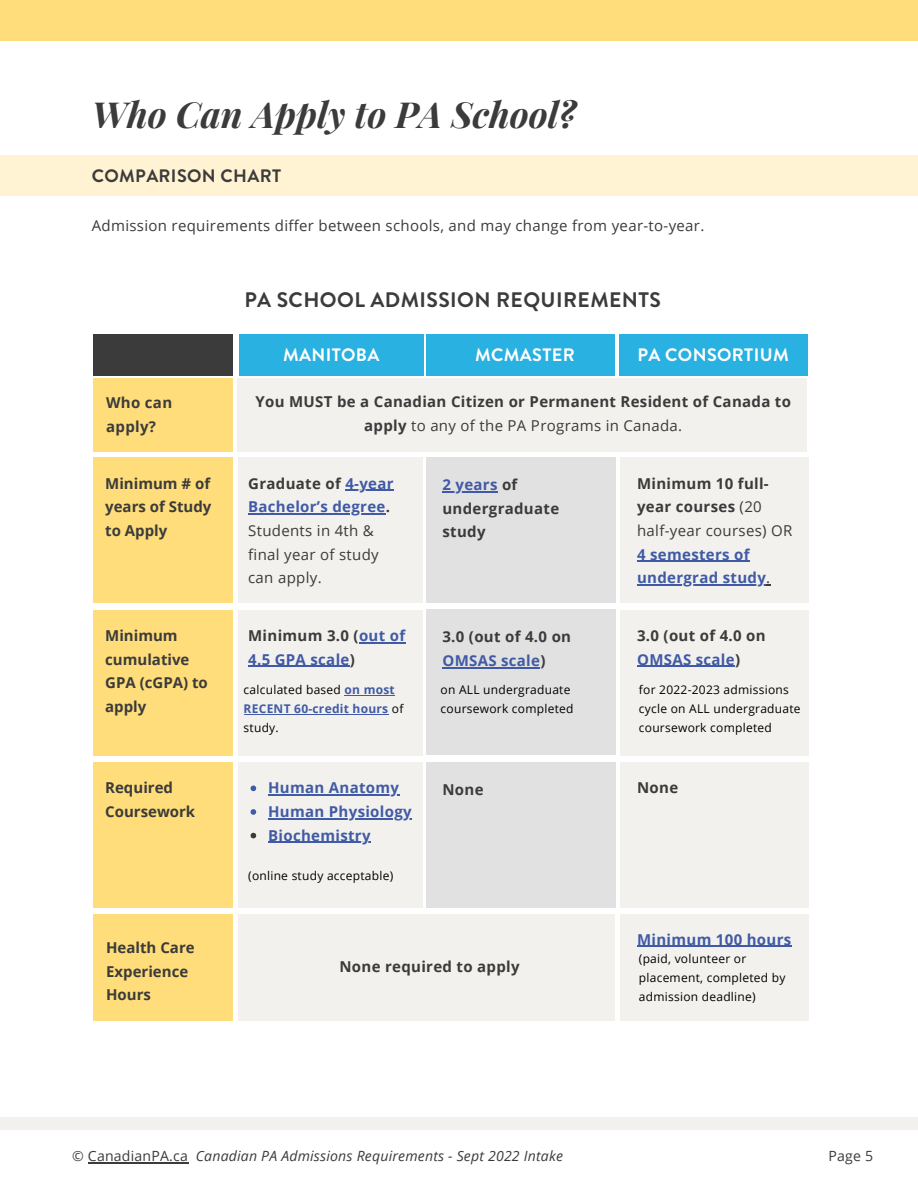
<style>
.page{position:relative;width:918px;height:1188px;background:#fff}
.page>*{position:absolute;margin:0;border:0;box-sizing:border-box;transform-origin:0 0}
.t1{font:italic 700 36px "Playfair Display";color:#3b3b3b}
.t2{font:700 21px "Brandon Grotesque";letter-spacing:.02em;color:#3b3b3b}
.t3{font:700 18px "Brandon Grotesque";letter-spacing:.02em;color:#fff}
.t4{font:700 18px "Brandon Grotesque";letter-spacing:.02em;color:#3b3b3b}
.t5{font:700 15px/23.7px "Open Sans";letter-spacing:.02em;color:#3b3b3b}
.t6{font:700 15px/23.7px "Open Sans";letter-spacing:.02em;color:#405aa5}
.t7{font:15px/23.7px "Open Sans";letter-spacing:.02em;color:#3b3b3b}
.t8{font:700 15px/23.7px "Open Sans";color:#3b3b3b}
.t9{font:italic 14.1px "Open Sans";letter-spacing:.015em;color:#3b3b3b}
.t10{font:14.1px "Open Sans";color:#3b3b3b}
.t11{font:12px/19px "Open Sans";letter-spacing:.02em;color:#000}
.t12{font:700 12px/19px "Open Sans";letter-spacing:.02em;color:#405aa5}
.s1{font-weight:400}
.s2{font-weight:700}
.s3{font-weight:700;color:#405aa5}
.s4{color:#405aa5}
.s5{color:#3b3b3b}
.s6{font-weight:400;color:#3b3b3b}
.s7{font-weight:400;color:#000}
.s8{font-style:normal}
</style>
<div class="page">
<div style="left:0;top:155px;width:918px;height:40px;background:#fff3d3"></div>
<div style="left:0;top:0;width:918px;height:40px;background:#ffdd7a"></div>
<div style="left:0;top:1117px;width:918px;height:13px;background:#f2f1ee"></div>
<div style="left:94px;top:334px;width:139px;height:41px;background:#3b3b3b"></div>
<div style="left:239px;top:334px;width:185px;height:41px;background:#29b1e1"></div>
<div style="left:426px;top:334px;width:189px;height:41px;background:#29b1e1"></div>
<div style="left:619px;top:334px;width:189px;height:41px;background:#29b1e1"></div>
<div style="left:238px;top:379px;width:569px;height:73px;background:#f2f1ee"></div>
<div style="left:93px;top:379px;width:140px;height:73px;background:#ffdd7a"></div>
<div style="left:238px;top:458px;width:185px;height:145px;background:#f2f1ee"></div>
<div style="left:427px;top:458px;width:189px;height:145px;background:#e1e1e1"></div>
<div style="left:620px;top:458px;width:189px;height:145px;background:#f2f1ee"></div>
<div style="left:94px;top:458px;width:139px;height:145px;background:#ffdd7a"></div>
<hr style="left:345px;top:490px;width:49px;height:1px;background:#405aa5">
<hr style="left:248px;top:513px;width:138px;height:2px;background:#405aa5">
<hr style="left:442px;top:491px;width:56px;height:1px;background:#405aa5">
<hr style="left:637px;top:561px;width:113px;height:1px;background:#405aa5">
<hr style="left:637px;top:584px;width:129px;height:1px;background:#405aa5">
<div style="left:238px;top:610px;width:185px;height:145px;background:#f2f1ee"></div>
<div style="left:427px;top:610px;width:189px;height:145px;background:#e1e1e1"></div>
<div style="left:620px;top:610px;width:189px;height:145px;background:#f2f1ee"></div>
<div style="left:94px;top:610px;width:139px;height:145px;background:#ffdd7a"></div>
<hr style="left:359px;top:642px;width:47px;height:1px;background:#405aa5">
<hr style="left:248px;top:666px;width:102px;height:1px;background:#405aa5">
<hr style="left:442px;top:667px;width:98px;height:1px;background:#405aa5">
<hr style="left:637px;top:666px;width:98px;height:1px;background:#405aa5">
<hr style="left:345px;top:695px;width:50px;height:1px;background:#405aa5">
<hr style="left:244px;top:714px;width:144px;height:1px;background:#405aa5">
<div style="left:238px;top:763px;width:185px;height:145px;background:#f2f1ee"></div>
<div style="left:427px;top:762px;width:189px;height:145px;background:#e1e1e1"></div>
<div style="left:620px;top:763px;width:189px;height:145px;background:#f2f1ee"></div>
<div style="left:94px;top:763px;width:139px;height:145px;background:#ffdd7a"></div>
<svg style="left:251px;top:786px;width:5px;height:5px"></svg>
<hr style="left:268px;top:795px;width:131px;height:1px;background:#405aa5">
<svg style="left:251px;top:809px;width:5px;height:6px"></svg>
<hr style="left:268px;top:818px;width:144px;height:1px;background:#405aa5">
<svg style="left:251px;top:833px;width:5px;height:5px"></svg>
<hr style="left:268px;top:842px;width:103px;height:1px;background:#405aa5">
<div style="left:238px;top:914px;width:377px;height:107px;background:#f2f1ee"></div>
<div style="left:620px;top:914px;width:189px;height:107px;background:#f2f1ee"></div>
<div style="left:94px;top:914px;width:139px;height:107px;background:#ffdd7a"></div>
<hr style="left:637px;top:946px;width:155px;height:1px;background:#405aa5">
<hr style="left:88px;top:1162px;width:100px;height:1px;background:#3b3b3b">
<p class="t1" style="left:92px;top:89px;width:486px">Who Can Apply to PA School?</p>
<p class="t4" style="left:92px;top:163px;width:191px">COMPARISON CHART</p>
<p class="t7" style="left:92px;top:213px;width:614px">Admission requirements differ between schools, and may change from year-to-year.</p>
<p class="t2" style="left:244px;top:285px;width:418px">PA SCHOOL ADMISSION REQUIREMENTS</p>
<p class="t3" style="left:283px;top:342px;width:98px">MANITOBA</p>
<p class="t3" style="left:475px;top:342px;width:101px">MCMASTER</p>
<p class="t3" style="left:638px;top:342px;width:153px">PA CONSORTIUM</p>
<p class="t5" style="left:106px;top:391px;width:68px">Who can apply?</p>
<p class="t5" style="left:256px;top:390px;width:537px;text-align:center">You MUST be a Canadian Citizen or Permanent Resident of Canada to apply <span class="s1">to any of the PA Programs in Canada.</span></p>
<p class="t5" style="left:105px;top:471px;width:108px;text-align:justify">Minimum # of years of Study to Apply</p>
<p class="t7" style="left:248px;top:471px;width:147px"><span class="s2">Graduate of</span> <span class="s3">4-year<br>Bachelor’s degree</span><span class="s2">.<br></span>Students in 4th &amp; final year of study can apply.</p>
<p class="t5" style="left:442px;top:472px;width:118px"><span class="s4">2 years</span> of undergraduate study</p>
<p class="t6" style="left:637px;top:471px;width:157px"><span class="s5">Minimum 10 full&shy;year courses</span> <span class="s6">(20 half-year courses) OR<br></span>4 semesters of undergrad study<span class="s6">.</span></p>
<p class="t8" style="left:105px;top:623px;width:104px">Minimum cumulative<br>GPA (cGPA) to apply</p>
<p class="t6" style="left:248px;top:623px;width:158px"><span class="s5">Minimum 3.0 (</span>out of<br>4.5 GPA scale<span class="s5">)</span></p>
<p class="t5" style="left:442px;top:625px;width:130px">3.0 (out of 4.0 on<br><span class="s4">OMSAS scale</span>)</p>
<p class="t5" style="left:637px;top:623px;width:130px">3.0 (out of 4.0 on<br><span class="s4">OMSAS scale</span>)</p>
<p class="t11" style="left:639px;top:680px;width:163px">for 2022-2023 admissions cycle on ALL undergraduate coursework completed</p>
<p class="t12" style="left:244px;top:680px;width:161px"><span class="s7">calculated based</span> on most<br>RECENT 60-credit hours <span class="s7">of study.</span></p>
<p class="t11" style="left:441px;top:680px;width:134px">on ALL undergraduate coursework completed</p>
<p class="t8" style="left:105px;top:776px;width:92px">Required<br>Coursework</p>
<p class="t6" style="left:268px;top:776px;width:132px">Human Anatomy</p>
<p class="t6" style="left:268px;top:799px;width:145px">Human Physiology</p>
<p class="t6" style="left:268px;top:823px;width:104px">Biochemistry</p>
<p class="t11" style="left:248px;top:866px;width:147px">(online study acceptable)</p>
<p class="t5" style="left:442px;top:777px;width:43px">None</p>
<p class="t5" style="left:637px;top:776px;width:43px">None</p>
<p class="t8" style="left:106px;top:935px;width:90px">Health Care<br>Experience<br>Hours</p>
<p class="t5" style="left:339px;top:955px;width:182px">None required to apply</p>
<p class="t6" style="left:637px;top:927px;width:156px">Minimum 100 hours</p>
<p class="t11" style="left:639px;top:949px;width:148px">(paid, volunteer or placement, completed by admission deadline)</p>
<p class="t9" style="left:72px;top:1146px;width:492px"><span class="s8">© CanadianPA.ca</span> Canadian PA Admissions Requirements - Sept 2022 Intake</p>
<p class="t10" style="left:829px;top:1146px;width:46px">Page 5</p>
</div>
